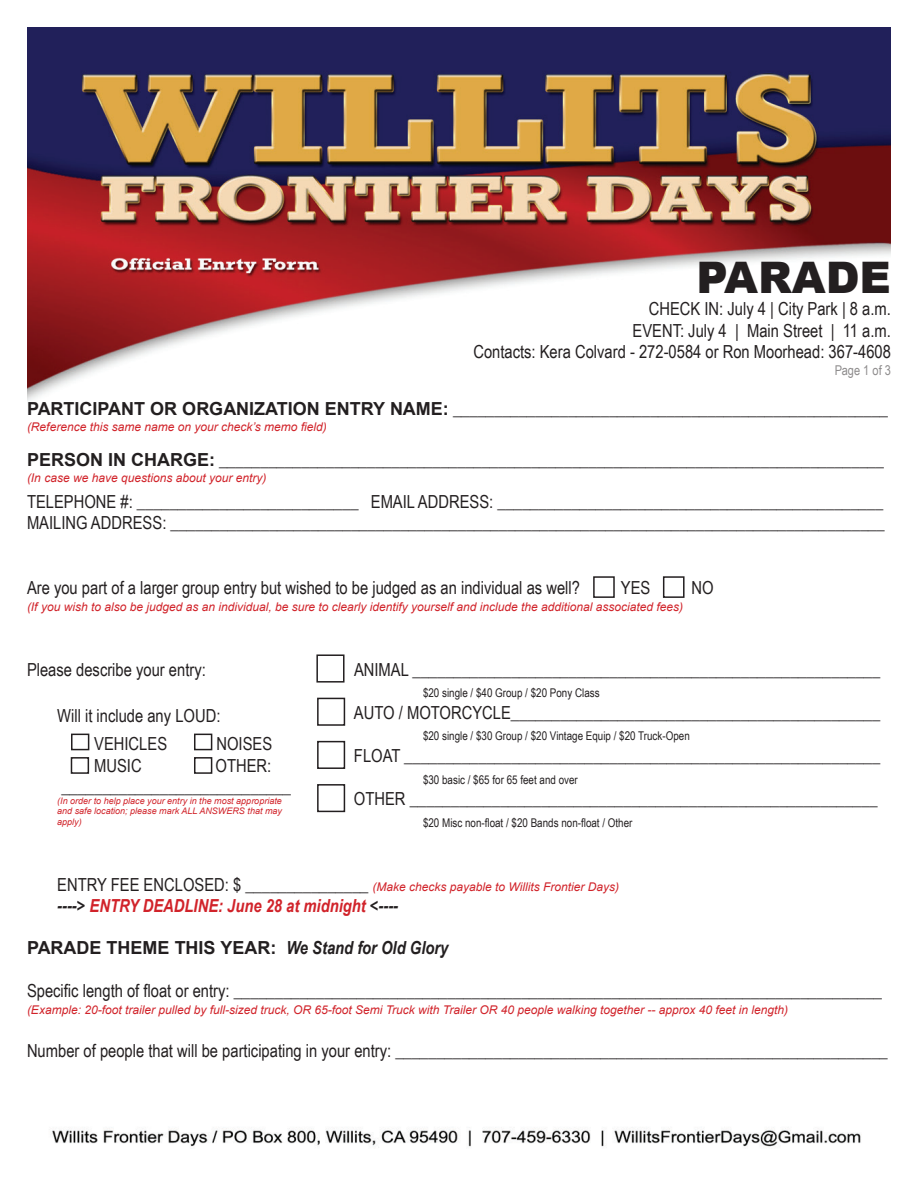
<style>
.page{position:relative;width:918px;height:1188px;background:#fff}
.page>*{position:absolute;margin:0;border:0;box-sizing:border-box;transform-origin:0 0}
.t1{font:900 43.5px "Arial";color:#231f20}
.t2{font:18px/21.6px "Arial Narrow";color:#231f20}
.t3{font:italic 700 18px "Arial Narrow";color:#d1232a}
.t4{font:700 18px "Arial";color:#231f20}
.t5{font:13.5px "Arial Narrow";color:#231f20}
.t6{font:italic 12px "Arial";color:#d1232a}
.t7{font:12px "Arial Narrow";color:#231f20}
.t8{font:italic 9px/10.5px "Arial";color:#d1232a;text-align:justify}
.s1{font-family:"Arial";font-weight:700}
.s2{font-family:"Arial Narrow";font-style:normal;font-size:18px;color:#231f20}
.s3{color:#231f20}
.s4{font-family:"Arial Narrow";font-style:italic}
</style>
<div class="page">
<img style="left:27px;top:27px;width:864px;height:1121px">
<div style="left:316px;top:654px;width:29px;height:29px;border:2px solid #231f20"></div>
<div style="left:317px;top:698px;width:28px;height:28px;border:2px solid #231f20"></div>
<div style="left:317px;top:741px;width:28px;height:28px;border:2px solid #231f20"></div>
<div style="left:317px;top:784px;width:28px;height:28px;border:2px solid #231f20"></div>
<div style="left:593px;top:576px;width:22px;height:22px;border:2px solid #231f20"></div>
<div style="left:663px;top:576px;width:22px;height:22px;border:2px solid #231f20"></div>
<div style="left:71px;top:734px;width:18px;height:16px;border:2px solid #231f20"></div>
<div style="left:71px;top:757px;width:18px;height:17px;border:2px solid #231f20"></div>
<div style="left:194px;top:757px;width:18px;height:17px;border:2px solid #231f20"></div>
<div style="left:194px;top:734px;width:18px;height:16px;border:2px solid #231f20"></div>
<h1 class="t1" style="left:697px;top:246px;width:196px">PARADE</h1>
<p class="t2" style="left:473px;top:297px;width:419px;text-align:right">CHECK IN: July 4 | City Park | 8 a.m.<br>EVENT: July 4 | Main Street | 11 a.m.<br>Contacts: Kera Colvard - 272-0584 or Ron Moorhead: 367-4608</p>
<p class="t5" style="left:834px;top:360px;width:58px">Page 1 of 3</p>
<p class="t2" style="left:27px;top:397px;width:863px"><span class="s1">PARTICIPANT OR ORGANIZATION ENTRY NAME:</span> _____________________________________________________</p>
<p class="t6" style="left:27px;top:419px;width:301px">(Reference this same name on your check’s memo field)</p>
<p class="t2" style="left:27px;top:448px;width:858px"><span class="s1">PERSON IN CHARGE:</span> _________________________________________________________________________________</p>
<p class="t6" style="left:27px;top:470px;width:241px">(In case we have questions about your entry)</p>
<p class="t2" style="left:27px;top:490px;width:859px">TELEPHONE #: ___________________________ EMAIL ADDRESS: _______________________________________________<br>MAILING ADDRESS: _______________________________________________________________________________________</p>
<p class="t2" style="left:27px;top:576px;width:555px">Are you part of a larger group entry but wished to be judged as an individual as well?</p>
<p class="t2" style="left:621px;top:576px;width:31px">YES</p>
<p class="t2" style="left:691px;top:576px;width:24px">NO</p>
<p class="t6" style="left:27px;top:599px;width:658px">(If you wish to also be judged as an individual, be sure to clearly identify yourself and include the additional associated fees)</p>
<p class="t2" style="left:27px;top:658px;width:180px">Please describe your entry:</p>
<p class="t2" style="left:354px;top:658px;width:528px">ANIMAL _________________________________________________________</p>
<p class="t7" style="left:423px;top:684px;width:178px">$20 single / $40 Group / $20 Pony Class</p>
<p class="t2" style="left:354px;top:701px;width:528px">AUTO / MOTORCYCLE_____________________________________________</p>
<p class="t7" style="left:423px;top:727px;width:268px">$20 single / $30 Group / $20 Vintage Equip / $20 Truck-Open</p>
<p class="t2" style="left:354px;top:744px;width:528px">FLOAT __________________________________________________________</p>
<p class="t7" style="left:423px;top:771px;width:156px">$30 basic / $65 for 65 feet and over</p>
<p class="t2" style="left:354px;top:787px;width:525px">OTHER _________________________________________________________</p>
<p class="t7" style="left:423px;top:814px;width:211px">$20 Misc non-float / $20 Bands non-float / Other</p>
<p class="t2" style="left:94px;top:700px;width:128px;line-height:28.5px;text-indent:-37px">Will it include any LOUD:<br>VEHICLES</p>
<p class="t2" style="left:216px;top:732px;width:57px">NOISES</p>
<p class="t2" style="left:61px;top:754px;width:231px;text-indent:154px">OTHER: ____________________________</p>
<p class="t8" style="left:57px;top:796px;width:226px">(In order to help place your entry in the most appropriate and safe location; please mark ALL ANSWERS that may apply)</p>
<p class="t2" style="left:94px;top:754px;width:49px">MUSIC</p>
<p class="t6" style="left:57px;top:879px;width:563px"><span class="s2">ENTRY FEE ENCLOSED: $ _______________</span> (Make checks payable to Willits Frontier Days)</p>
<p class="t3" style="left:57px;top:892px;width:342px"><span class="s3">----&gt;</span> ENTRY DEADLINE: June 28 at midnight <span class="s3">&lt;----</span></p>
<p class="t4" style="left:27px;top:935px;width:423px">PARADE THEME THIS YEAR: <span class="s4">We Stand for Old Glory</span></p>
<p class="t2" style="left:27px;top:980px;width:857px">Specific length of float or entry: _______________________________________________________________________________</p>
<p class="t6" style="left:27px;top:1002px;width:763px">(Example: 20-foot trailer pulled by full-sized truck, OR 65-foot Semi Truck with Trailer OR 40 people walking together -- approx 40 feet in length)</p>
<p class="t2" style="left:27px;top:1039px;width:862px">Number of people that will be participating in your entry: ____________________________________________________________</p>
</div>
